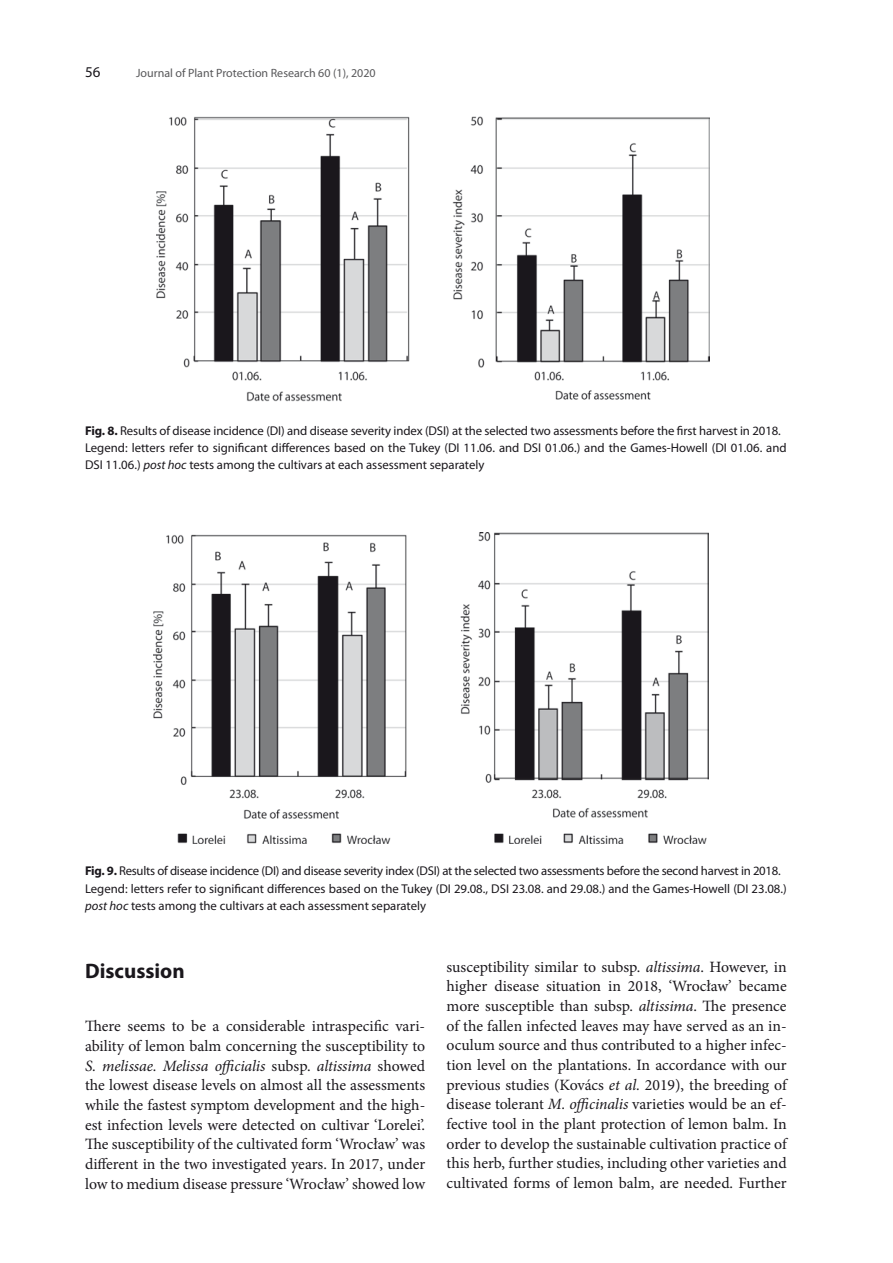
<style>
.page{position:relative;width:893px;height:1263px;background:#fff}
.page>*{position:absolute;margin:0;border:0;box-sizing:border-box;transform-origin:0 0}
.t1{font:700 21px "Myriad Pro";color:#1a171c}
.t2{font:15.75px/19.6px "Minion Pro";color:#1a171c;text-align:justify}
.t3{font:15px "Myriad Pro";color:#1a171c}
.t4{font:12.75px/17.2px "Myriad Pro";letter-spacing:-.005em;color:#1a171c}
.t5{font:12px "Myriad Pro";color:#58585a}
.s1{font-weight:700}
.s2{font-style:italic}
</style>
<div class="page">
<img style="left:156px;top:116px;width:554px;height:286px">
<img style="left:153px;top:532px;width:555px;height:312px">
<p class="t3" style="left:85px;top:63px;width:17px">56</p>
<p class="t5" style="left:136px;top:66px;width:241px">Journal of Plant Protection Research 60 (1), 2020</p>
<p class="t4" style="left:85px;top:422px;width:703px"><span class="s1">Fig. 8.</span> Results of disease incidence (DI) and disease severity index (DSI) at the selected two assessments before the first harvest in 2018.<br>Legend: letters refer to significant differences based on the Tukey (DI 11.06. and DSI 01.06.) and the Games-Howell (DI 01.06. and<br>DSI 11.06.) <span class="s2">post hoc</span> tests among the cultivars at each assessment separately</p>
<p class="t4" style="left:85px;top:862px;width:703px"><span class="s1">Fig. 9.</span> Results of disease incidence (DI) and disease severity index (DSI) at the selected two assessments before the second harvest in 2018.<br>Legend: letters refer to significant differences based on the Tukey (DI 29.08., DSI 23.08. and 29.08.) and the Games-Howell (DI 23.08.) <span class="s2">post hoc</span> tests among the cultivars at each assessment separately</p>
<h1 class="t1" style="left:85px;top:957px;width:101px">Discussion</h1>
<p class="t2" style="left:85px;top:1016px;width:342px">There seems to be a considerable intraspecific vari&shy;ability of lemon balm concerning the susceptibility to <span class="s2">S. melissae. Melissa officialis</span> subsp. <span class="s2">altissima</span> showed the lowest disease levels on almost all the assessments while the fastest symptom development and the high&shy;est infection levels were detected on cultivar ‘Lorelei’.<br>The susceptibility of the cultivated form ‘Wrocław’ was different in the two investigated years. In 2017, under low to medium disease pressure ‘Wrocław’ showed low</p>
<p class="t2" style="left:446px;top:957px;width:342px">susceptibility similar to subsp. <span class="s2">altissima</span>. However, in higher disease situation in 2018, ‘Wrocław’ became more susceptible than subsp. <span class="s2">altissima</span>. The presence of the fallen infected leaves may have served as an in&shy;oculum source and thus contributed to a higher infec&shy;tion level on the plantations. In accordance with our previous studies (Kovács <span class="s2">et al.</span> 2019), the breeding of disease tolerant <span class="s2">M. officinalis</span> varieties would be an ef&shy;fective tool in the plant protection of lemon balm. In order to develop the sustainable cultivation practice of this herb, further studies, including other varieties and cultivated forms of lemon balm, are needed. Further</p>
</div>
